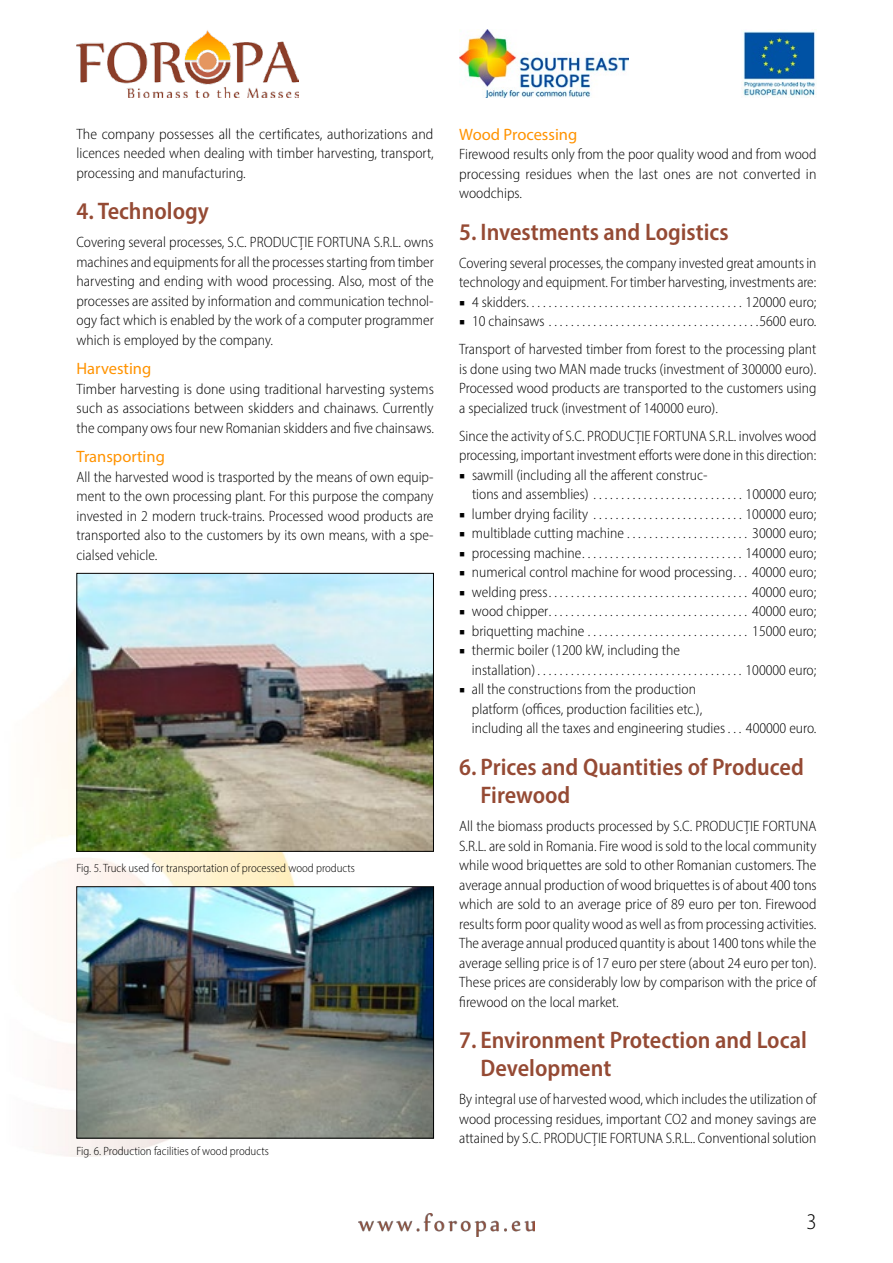
<style>
.page{position:relative;width:893px;height:1263px;background:#fff}
.page>*{position:absolute;margin:0;border:0;box-sizing:border-box;transform-origin:0 0}
.t1{font:600 semi-condensed 24px/28.5px "Myriad Pro";color:#954a34}
.t2{font:300 semi-condensed 22.5px "Myriad Pro";color:#000}
.t3{font:16.5px "Myriad Pro";color:#ff9300}
.t4{font:300 semi-condensed 15px/19.5px "Myriad Pro";color:#000;text-align:justify}
.t5{font:300 semi-condensed 12px "Myriad Pro";color:#000}
.s1{font-family:"Minion Pro";font-weight:400;font-stretch:normal}
</style>
<div class="page">
<img style="left:358px;top:1214px;width:177px;height:22px">
<img style="left:43px;top:639px;width:258px;height:518px">
<img style="left:77px;top:30px;width:222px;height:67px">
<img style="left:459px;top:29px;width:169px;height:68px">
<img style="left:743px;top:31px;width:72px;height:66px">
<img style="left:79px;top:575px;width:353px;height:275px">
<div style="left:77px;top:573px;width:357px;height:279px;border:1px solid #000"></div>
<img style="left:79px;top:888px;width:353px;height:248px">
<div style="left:77px;top:886px;width:357px;height:252px;border:1px solid #000"></div>
<p class="t4" style="left:77px;top:124px;width:359px">The company possesses all the certificates, authorizations and licences needed when dealing with timber harvesting, transport, processing and manufacturing.</p>
<h1 class="t1" style="left:77px;top:196px;width:134px">4. Technology</h1>
<p class="t4" style="left:77px;top:232px;width:359px">Covering several processes, S.C. PRODUCȚIE FORTUNA S.R.L. owns machines and equipments for all the processes starting from timber harvesting and ending with wood processing. Also, most of the processes are assited by information and communication technol&shy;ogy fact which is enabled by the work of a computer programmer which is employed by the company.</p>
<p class="t3" style="left:77px;top:358px;width:76px">Harvesting</p>
<p class="t4" style="left:77px;top:379px;width:359px">Timber harvesting is done using traditional harvesting systems such as associations between skidders and chainaws. Currently the company ows four new Romanian skidders and five chainsaws.</p>
<p class="t3" style="left:77px;top:446px;width:90px">Transporting</p>
<p class="t4" style="left:77px;top:467px;width:359px">All the harvested wood is trasported by the means of own equip&shy;ment to the own processing plant. For this purpose the company invested in 2 modern truck-trains. Processed wood products are transported also to the customers by its own means, with a spe&shy;cialsed vehicle.</p>
<p class="t5" style="left:77px;top:860px;width:280px">Fig. 5. Truck used for transportation of processed wood products</p>
<p class="t5" style="left:77px;top:1144px;width:194px">Fig. 6. Production facilities of wood products</p>
<p class="t3" style="left:459px;top:124px;width:120px">Wood Processing</p>
<p class="t4" style="left:459px;top:145px;width:359px">Firewood results only from the poor quality wood and from wood processing residues when the last ones are not converted in woodchips.</p>
<h1 class="t1" style="left:459px;top:217px;width:271px">5. Investments and Logistics</h1>
<p class="t4" style="left:459px;top:253px;width:359px">Covering several processes, the company invested great amounts in technology and equipment. For timber harvesting, investments are:</p>
<p class="t4" style="left:459px;top:292px;width:69px"><span class="s1">■</span> 4 skidders</p>
<p class="t4" style="left:746px;top:292px;width:72px">120000 euro;</p>
<p class="t4" style="left:459px;top:311px;width:87px"><span class="s1">■</span> 10 chainsaws</p>
<p class="t4" style="left:459px;top:307px;width:359px;line-height:28px;text-align:right">5600 euro.<br>Transport of harvested timber from forest to the processing plant</p>
<p class="t4" style="left:459px;top:359px;width:359px">is done using two MAN made trucks (investment of 300000 euro).<br>Processed wood products are transported to the customers using a specialized truck (investment of 140000 euro).</p>
<p class="t4" style="left:459px;top:426px;width:359px">Since the activity of S.C. PRODUCȚIE FORTUNA S.R.L. involves wood processing, important investment efforts were done in this direction:</p>
<p class="t4" style="left:472px;top:465px;width:237px;text-indent:-13px"><span class="s1">■</span> sawmill (including all the afferent construc&shy;tions and assemblies)</p>
<p class="t4" style="left:746px;top:484px;width:72px">100000 euro;</p>
<p class="t4" style="left:459px;top:504px;width:130px"><span class="s1">■</span> lumber drying facility</p>
<p class="t4" style="left:746px;top:504px;width:72px">100000 euro;</p>
<p class="t4" style="left:459px;top:523px;width:166px"><span class="s1">■</span> multiblade cutting machine</p>
<p class="t4" style="left:752px;top:523px;width:66px">30000 euro;</p>
<p class="t4" style="left:459px;top:543px;width:124px"><span class="s1">■</span> processing machine</p>
<p class="t4" style="left:746px;top:543px;width:72px">140000 euro;</p>
<p class="t4" style="left:459px;top:562px;width:275px"><span class="s1">■</span> numerical control machine for wood processing</p>
<p class="t4" style="left:752px;top:562px;width:66px">40000 euro;</p>
<p class="t4" style="left:459px;top:582px;width:90px"><span class="s1">■</span> welding press</p>
<p class="t4" style="left:752px;top:582px;width:66px">40000 euro;</p>
<p class="t4" style="left:459px;top:601px;width:91px"><span class="s1">■</span> wood chipper</p>
<p class="t4" style="left:752px;top:601px;width:66px">40000 euro;</p>
<p class="t4" style="left:459px;top:621px;width:127px"><span class="s1">■</span> briquetting machine</p>
<p class="t4" style="left:752px;top:621px;width:66px">15000 euro;</p>
<p class="t4" style="left:472px;top:640px;width:209px;text-indent:-13px"><span class="s1">■</span> thermic boiler (1200 kW, including the installation)</p>
<p class="t4" style="left:746px;top:660px;width:72px">100000 euro;</p>
<p class="t4" style="left:472px;top:679px;width:255px;text-align:left;text-indent:-13px"><span class="s1">■</span> all the constructions from the production platform (offices, production facilities etc.), including all the taxes and engineering studies</p>
<p class="t4" style="left:746px;top:718px;width:72px">400000 euro.</p>
<h1 class="t1" style="left:480px;top:752px;width:325px;text-indent:-21px">6. Prices and Quantities of Produced<br>Firewood</h1>
<p class="t4" style="left:459px;top:816px;width:359px">All the biomass products processed by S.C. PRODUCȚIE FORTUNA S.R.L. are sold in Romania. Fire wood is sold to the local community while wood briquettes are sold to other Romanian customers. The average annual production of wood briquettes is of about 400 tons which are sold to an average price of 89 euro per ton. Firewood results form poor quality wood as well as from processing activities.<br>The average annual produced quantity is about 1400 tons while the average selling price is of 17 euro per stere (about 24 euro per ton).<br>These prices are considerably low by comparison with the price of firewood on the local market.</p>
<h1 class="t1" style="left:480px;top:1025px;width:328px;text-indent:-21px">7. Environment Protection and Local<br>Development</h1>
<p class="t4" style="left:459px;top:1089px;width:359px">By integral use of harvested wood, which includes the utilization of wood processing residues, important CO2 and money savings are attained by S.C. PRODUCȚIE FORTUNA S.R.L.. Conventional solution</p>
<h2 class="t2" style="left:806px;top:1208px;width:12px">3</h2>
</div>
